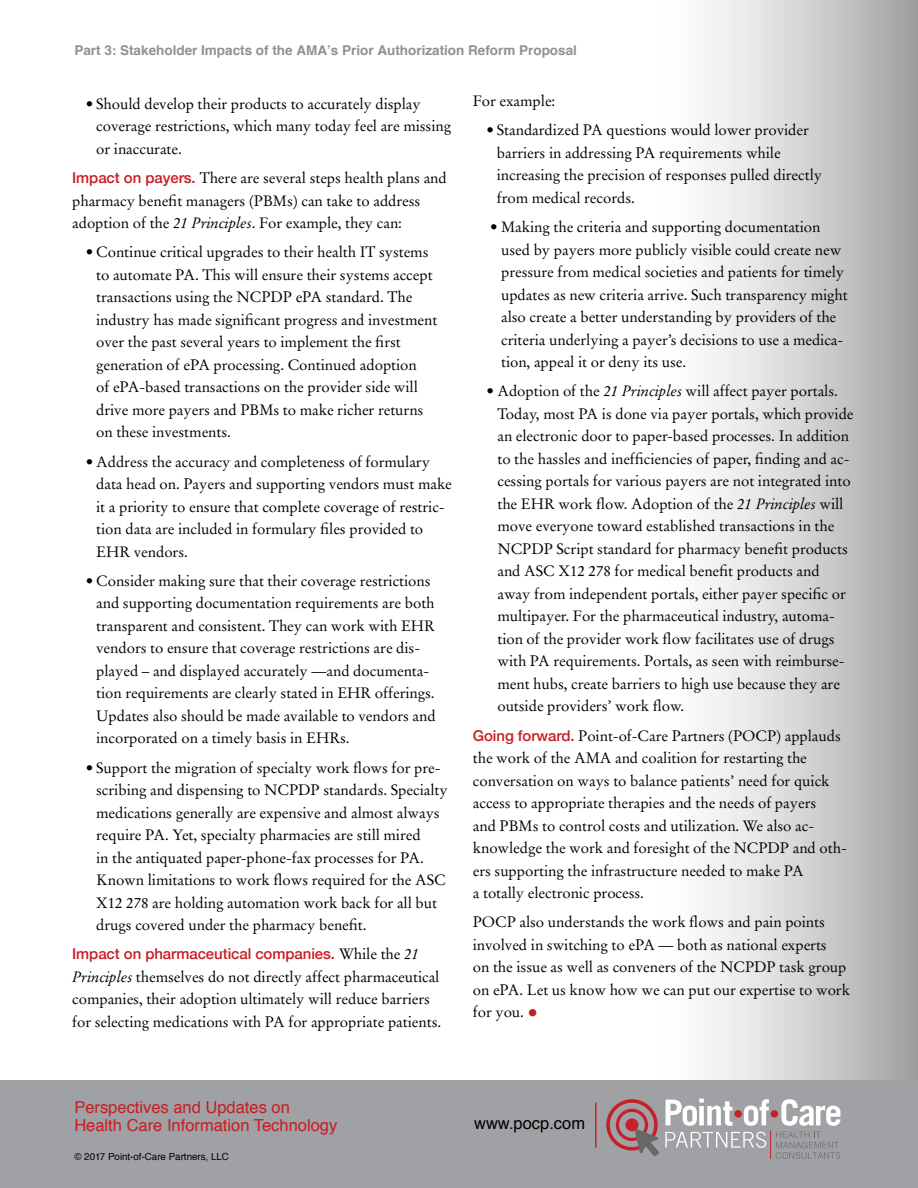
<style>
.page{position:relative;width:918px;height:1188px;background:#fff}
.page>*{position:absolute;margin:0;border:0;box-sizing:border-box;transform-origin:0 0}
.t1{font:16.5px/18px "Helvetica";color:#c61d23}
.t2{font:16.5px "Helvetica";color:#000}
.t3{font:15px/22.5px "Stempel Garamond";letter-spacing:-.005em;color:#000}
.t4{font:500 15px "Helvetica Neue";letter-spacing:-.005em;color:#c61d23}
.t5{font:700 13.5px "Helvetica";color:#919195}
.t6{font:9.75px "Helvetica";color:#000}
.s1{font-family:"Helvetica Neue";font-weight:500;color:#c61d23}
.s2{font-style:italic}
.s3{font-family:"Stempel Garamond";font-weight:400;color:#000}
.s4{font-family:"Stempel Garamond";font-weight:400;font-style:italic;color:#000}
.s5{font-size:21px;color:#c61d23}
</style>
<div class="page">
<svg style="left:708px;top:0;width:210px;height:1080px;background:#d2d0d0"></svg>
<div style="left:0;top:1080px;width:918px;height:108px;background:#a0a1a4"></div>
<svg style="left:665px;top:1098px;width:175px;height:61px"></svg>
<svg style="left:606px;top:1099px;width:53px;height:57px"></svg>
<hr style="left:595px;top:1103px;width:1px;height:45px;background:#c61d23">
<p class="t5" style="left:74px;top:39px;width:504px">Part 3: Stakeholder Impacts of the AMA’s Prior Authorization Reform Proposal</p>
<p class="t3" style="left:96px;top:93px;width:357px;text-indent:-10px">• Should develop their products to accurately display coverage restrictions, which many today feel are missing or inaccurate.</p>
<p class="t3" style="left:72px;top:167px;width:376px"><span class="s1">Impact on payers.</span> There are several steps health plans and pharmacy benefit managers (PBMs) can take to address adoption of the <span class="s2">21 Principles</span>. For example, they can:</p>
<p class="t3" style="left:96px;top:241px;width:343px;text-indent:-10px">• Continue critical upgrades to their health IT systems to automate PA. This will ensure their systems accept transactions using the NCPDP ePA standard. The industry has made significant progress and investment over the past several years to implement the first generation of ePA processing. Continued adoption<br>of ePA-based transactions on the provider side will drive more payers and PBMs to make richer returns on these investments.</p>
<p class="t3" style="left:96px;top:450px;width:357px;text-indent:-10px">• Address the accuracy and completeness of formulary data head on. Payers and supporting vendors must make it a priority to ensure that complete coverage of restric&shy;tion data are included in formulary files provided to EHR vendors.</p>
<p class="t3" style="left:96px;top:570px;width:341px;text-indent:-10px">• Consider making sure that their coverage restrictions and supporting documentation requirements are both transparent and consistent. They can work with EHR vendors to ensure that coverage restrictions are dis&shy;played – and displayed accurately —and documenta&shy;tion requirements are clearly stated in EHR offerings.<br>Updates also should be made available to vendors and incorporated on a timely basis in EHRs.</p>
<p class="t3" style="left:96px;top:756px;width:353px;text-indent:-10px">• Support the migration of specialty work flows for pre&shy;scribing and dispensing to NCPDP standards. Specialty medications generally are expensive and almost always require PA. Yet, specialty pharmacies are still mired<br>in the antiquated paper-phone-fax processes for PA.<br>Known limitations to work flows required for the ASC X12 278 are holding automation work back for all but drugs covered under the pharmacy benefit.</p>
<p class="t4" style="left:72px;top:942px;width:348px">Impact on pharmaceutical companies. <span class="s3">While the</span> <span class="s4">21</span></p>
<p class="t3" style="left:72px;top:966px;width:371px"><span class="s2">Principles</span> themselves do not directly affect pharmaceutical companies, their adoption ultimately will reduce barriers for selecting medications with PA for appropriate patients.</p>
<p class="t3" style="left:473px;top:90px;width:84px">For example:</p>
<p class="t3" style="left:497px;top:119px;width:327px;text-indent:-10px">• Standardized PA questions would lower provider barriers in addressing PA requirements while increasing the precision of responses pulled directly from medical records.</p>
<p class="t3" style="left:501px;top:216px;width:348px;text-indent:-11px">• Making the criteria and supporting documentation used by payers more publicly visible could create new pressure from medical societies and patients for timely updates as new criteria arrive. Such transparency might also create a better understanding by providers of the criteria underlying a payer’s decisions to use a medica&shy;tion, appeal it or deny its use.</p>
<p class="t3" style="left:497px;top:380px;width:358px;text-indent:-11px">• Adoption of the <span class="s2">21 Principles</span> will affect payer portals.<br>Today, most PA is done via payer portals, which provide an electronic door to paper-based processes. In addition to the hassles and inefficiencies of paper, finding and ac&shy;cessing portals for various payers are not integrated into the EHR work flow. Adoption of the <span class="s2">21 Principles</span> will move everyone toward established transactions in the NCPDP Script standard for pharmacy benefit products and ASC X12 278 for medical benefit products and away from independent portals, either payer specific or multipayer. For the pharmaceutical industry, automa&shy;tion of the provider work flow facilitates use of drugs with PA requirements. Portals, as seen with reimburse&shy;ment hubs, create barriers to high use because they are outside providers’ work flow.</p>
<p class="t3" style="left:473px;top:724px;width:375px"><span class="s1">Going forward.</span> Point-of-Care Partners (POCP) applauds the work of the AMA and coalition for restarting the conversation on ways to balance patients’ need for quick access to appropriate therapies and the needs of payers<br>and PBMs to control costs and utilization. We also ac&shy;knowledge the work and foresight of the NCPDP and oth&shy;ers supporting the infrastructure needed to make PA<br>a totally electronic process.</p>
<p class="t3" style="left:473px;top:911px;width:379px">POCP also understands the work flows and pain points involved in switching to ePA — both as national experts<br>on the issue as well as conveners of the NCPDP task group on ePA. Let us know how we can put our expertise to work for you. <span class="s5">•</span></p>
<p class="t1" style="left:74px;top:1098px;width:264px">Perspectives and Updates on<br>Health Care Information Technology</p>
<p class="t6" style="left:74px;top:1149px;width:156px">© 2017 Point-of-Care Partners, LLC</p>
<p class="t2" style="left:474px;top:1111px;width:112px">www.pocp.com</p>
</div>
